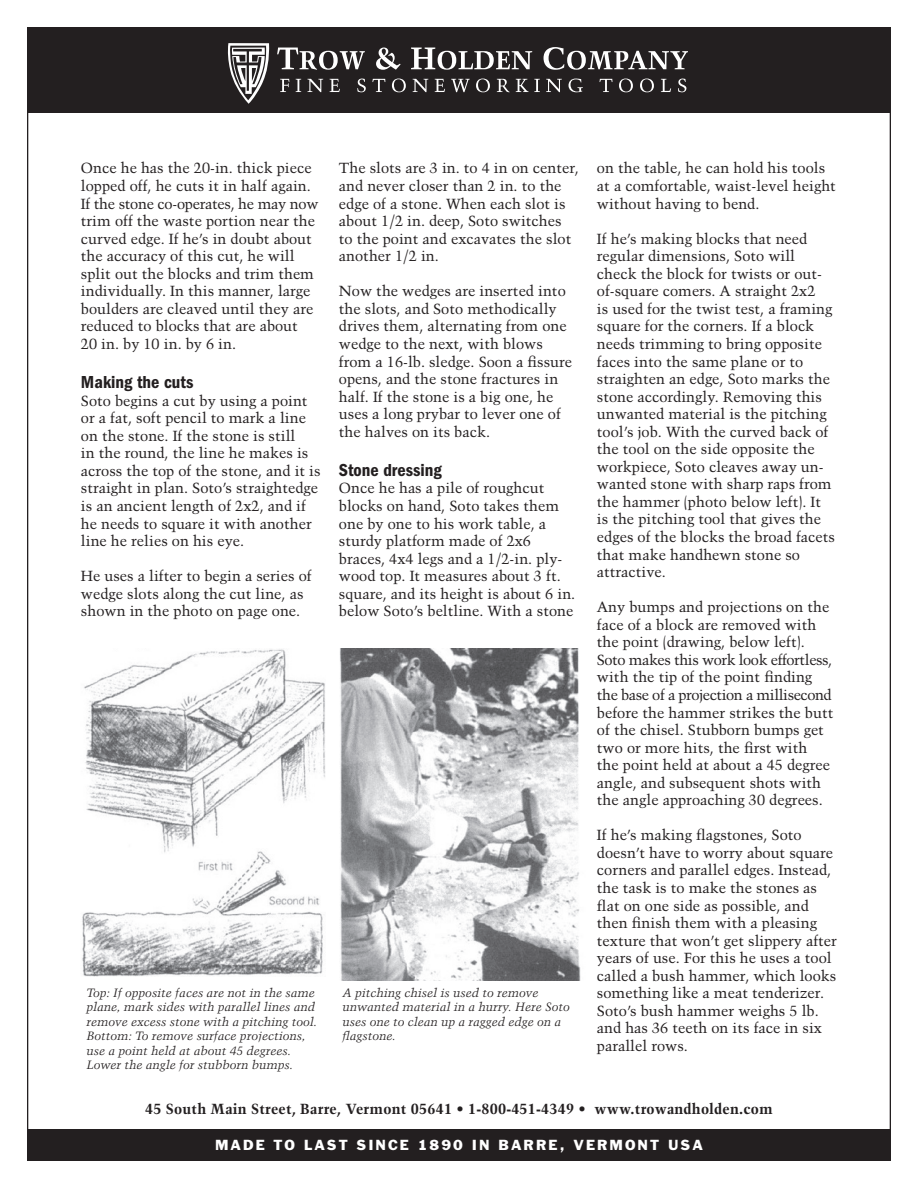
<style>
.page{position:relative;width:918px;height:1188px;background:#fff}
.page>*{position:absolute;margin:0;border:0;box-sizing:border-box;transform-origin:0 0}
.Tool_name{font:18px "ITC Franklin Gothic Std Dm Cd";color:#231f20}
.t1{font:14.7px/17.5px "Trump Mediaeval LT Std";color:#231f20}
.t2{font:700 14.7px "Trump Mediaeval LT Std";letter-spacing:.01em;color:#231f20}
.t3{font:13.5px "Franklin Gothic";letter-spacing:.15em;color:#fff}
.t4{font:italic 12px/14.4px "Trump Mediaeval LT Std";color:#231f20}
</style>
<div class="page">
<div style="left:27px;top:28px;width:864px;height:85px;background:#231f20"></div>
<svg style="left:277px;top:48px;width:88px;height:22px"></svg>
<svg style="left:376px;top:48px;width:25px;height:22px"></svg>
<svg style="left:411px;top:48px;width:121px;height:22px"></svg>
<svg style="left:544px;top:47px;width:144px;height:23px"></svg>
<svg style="left:280px;top:79px;width:9px;height:13px"></svg>
<svg style="left:296px;top:79px;width:5px;height:13px"></svg>
<svg style="left:307px;top:79px;width:16px;height:13px"></svg>
<svg style="left:330px;top:79px;width:10px;height:13px"></svg>
<svg style="left:357px;top:79px;width:9px;height:13px"></svg>
<svg style="left:372px;top:79px;width:13px;height:13px"></svg>
<svg style="left:392px;top:79px;width:14px;height:13px"></svg>
<svg style="left:413px;top:79px;width:15px;height:13px"></svg>
<svg style="left:435px;top:79px;width:10px;height:13px"></svg>
<svg style="left:451px;top:79px;width:19px;height:13px"></svg>
<svg style="left:476px;top:79px;width:14px;height:13px"></svg>
<svg style="left:497px;top:79px;width:13px;height:13px"></svg>
<svg style="left:516px;top:79px;width:24px;height:13px"></svg>
<svg style="left:546px;top:79px;width:16px;height:13px"></svg>
<svg style="left:569px;top:79px;width:14px;height:13px"></svg>
<svg style="left:600px;top:79px;width:12px;height:13px"></svg>
<svg style="left:619px;top:79px;width:14px;height:13px"></svg>
<svg style="left:640px;top:79px;width:14px;height:13px"></svg>
<svg style="left:661px;top:79px;width:10px;height:13px"></svg>
<svg style="left:678px;top:79px;width:8px;height:13px"></svg>
<svg style="left:228px;top:43px;width:42px;height:61px"></svg>
<div style="left:28px;top:1129px;width:862px;height:31px;background:#231f20"></div>
<img style="left:82px;top:649px;width:243px;height:328px">
<img style="left:340px;top:649px;width:241px;height:331px">
<p class="t1" style="left:81px;top:159px;width:239px">Once he has the 20-in. thick piece lopped off, he cuts it in half again.<br>If the stone co-operates, he may now trim off the waste portion near the curved edge. If he’s in doubt about the accuracy of this cut, he will split out the blocks and trim them individually. In this manner, large boulders are cleaved until they are reduced to blocks that are about<br>20 in. by 10 in. by 6 in.</p>
<p class="Tool_name" style="left:81px;top:372px;width:114px">Making the cuts</p>
<p class="t1" style="left:81px;top:392px;width:241px">Soto begins a cut by using a point or a fat, soft pencil to mark a line on the stone. If the stone is still<br>in the round, the line he makes is across the top of the stone, and it is straight in plan. Soto’s straightedge is an ancient length of 2x2, and if he needs to square it with another line he relies on his eye.</p>
<p class="t1" style="left:81px;top:567px;width:232px">He uses a lifter to begin a series of wedge slots along the cut line, as shown in the photo on page one.</p>
<p class="t1" style="left:339px;top:159px;width:242px">The slots are 3 in. to 4 in on center, and never closer than 2 in. to the edge of a stone. When each slot is about 1/2 in. deep, Soto switches to the point and excavates the slot another 1/2 in.</p>
<p class="t1" style="left:339px;top:282px;width:235px">Now the wedges are inserted into the slots, and Soto methodically drives them, alternating from one wedge to the next, with blows from a 16-lb. sledge. Soon a fissure opens, and the stone fractures in half. If the stone is a big one, he uses a long prybar to lever one of the halves on its back.</p>
<p class="Tool_name" style="left:339px;top:460px;width:104px">Stone dressing</p>
<p class="t1" style="left:339px;top:479px;width:238px">Once he has a pile of roughcut blocks on hand, Soto takes them one by one to his work table, a sturdy platform made of 2x6 braces, 4x4 legs and a 1/2-in. ply&shy;wood top. It measures about 3 ft. square, and its height is about 6 in. below Soto’s beltline. With a stone</p>
<p class="t4" style="left:86px;top:986px;width:232px">Top: If opposite faces are not in the same plane, mark sides with parallel lines and remove excess stone with a pitching tool.</p>
<p class="t4" style="left:86px;top:1029px;width:220px">Bottom: To remove surface projections, use a point held at about 45 degrees.<br>Lower the angle for stubborn bumps.</p>
<p class="t4" style="left:342px;top:986px;width:229px">A pitching chisel is used to remove unwanted material in a hurry. Here Soto uses one to clean up a ragged edge on a flagstone.</p>
<p class="t1" style="left:597px;top:159px;width:241px">on the table, he can hold his tools at a comfortable, waist-level height without having to bend.</p>
<p class="t1" style="left:597px;top:230px;width:240px">If he’s making blocks that need regular dimensions, Soto will check the block for twists or out&shy;of-square comers. A straight 2x2<br>is used for the twist test, a framing square for the corners. If a block needs trimming to bring opposite faces into the same plane or to straighten an edge, Soto marks the stone accordingly. Removing this unwanted material is the pitching tool’s job. With the curved back of the tool on the side opposite the workpiece, Soto cleaves away un&shy;wanted stone with sharp raps from the hammer (photo below left). It is the pitching tool that gives the edges of the blocks the broad facets that make handhewn stone so attractive.</p>
<p class="t1" style="left:597px;top:598px;width:238px">Any bumps and projections on the face of a block are removed with the point (drawing, below left).<br>Soto makes this work look effortless, with the tip of the point finding the base of a projection a millisecond before the hammer strikes the butt of the chisel. Stubborn bumps get two or more hits, the first with<br>the point held at about a 45 degree angle, and subsequent shots with the angle approaching 30 degrees.</p>
<p class="t1" style="left:597px;top:826px;width:242px">If he’s making flagstones, Soto doesn’t have to worry about square corners and parallel edges. Instead, the task is to make the stones as flat on one side as possible, and then finish them with a pleasing texture that won’t get slippery after years of use. For this he uses a tool called a bush hammer, which looks something like a meat tenderizer.<br>Soto’s bush hammer weighs 5 lb. and has 36 teeth on its face in six parallel rows.</p>
<p class="t2" style="left:145px;top:1100px;width:629px">45 South Main Street, Barre, Vermont 05641 • 1-800-451-4349 • www.trowandholden.com</p>
<p class="t3" style="left:215px;top:1136px;width:489px">MADE TO LAST SINCE 1890 IN BARRE, VERMONT USA</p>
</div>
